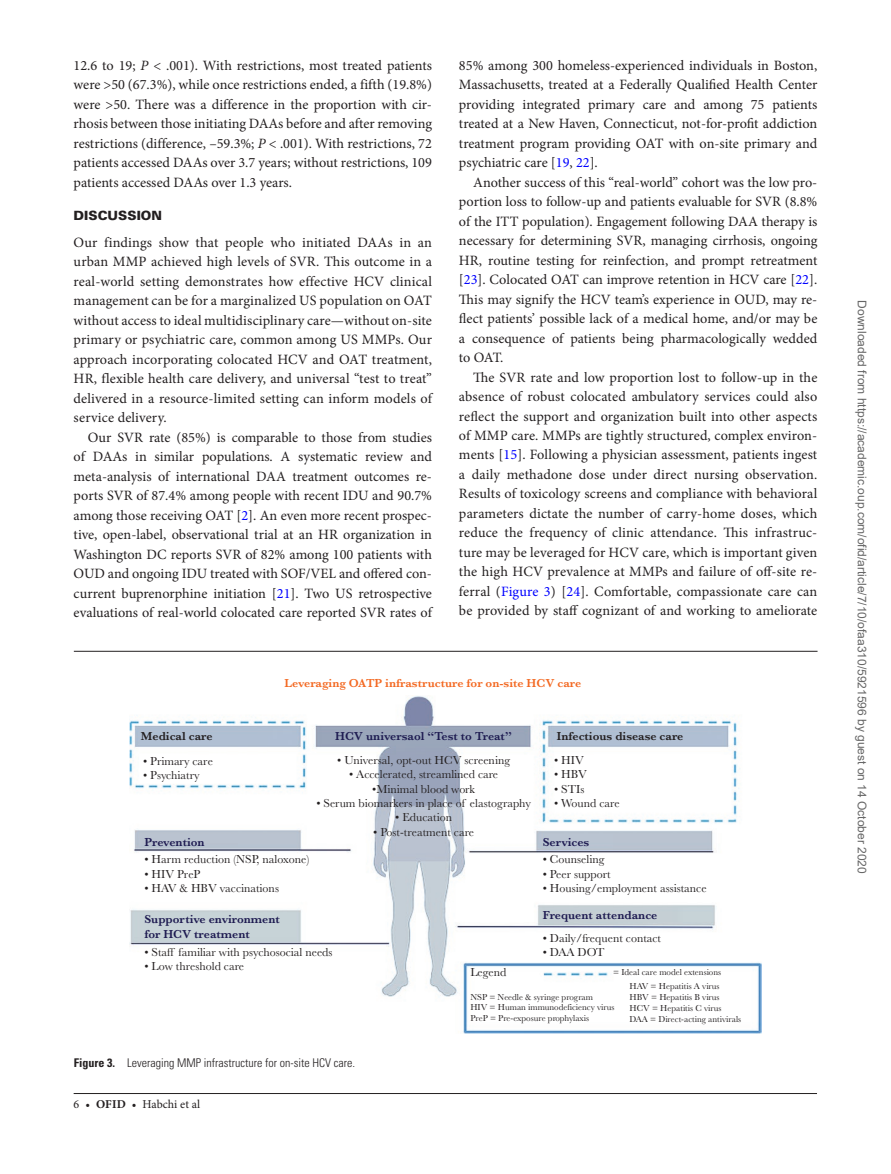
<style>
.page{position:relative;width:891px;height:1174px;background:#fff}
.page>*{position:absolute;margin:0;border:0;box-sizing:border-box;transform-origin:0 0}
.t1{font:14.25px/19.5px "Minion Pro";color:#231f20;text-align:justify}
.t2{font:900 12.75px "Univers LT Std";color:#231f20}
.t3{font:12px "Baskerville MT Std";color:#231f20}
.t4{font:600 12px/14.4px "Baskerville MT Std";color:#1e1b51}
.t5{font:12px "Arial";color:#666}
.t6{font:300 condensed 12px "Univers LT Std";color:#231f20}
.t7{font:600 12px "Baskerville MT Std";color:#f36821}
.t8{font:600 12px "Baskerville MT Std";color:#231f20}
.t9{font:12px "Minion Pro";color:#231f20}
.t10{font:9px/10.8px "Baskerville MT Std";color:#231f20}
.s1{font-style:italic}
.s2{color:#00f}
.s3{font-weight:700}
</style>
<div class="page">
<hr style="left:74px;top:1093px;width:743px;height:1px;background:#231f20">
<hr style="left:74px;top:651px;width:744px;height:1px;background:#231f20">
<img style="left:130px;top:695px;width:632px;height:338px">
<p class="t1" style="left:74px;top:55px;width:360px">12.6 to 19; <span class="s1">P</span> &lt; .001). With restrictions, most treated patients were &gt;50 (67.3%), while once restrictions ended, a fifth (19.8%) were &gt;50. There was a difference in the proportion with cir&shy;rhosis between those initiating DAAs before and after removing restrictions (difference, –59.3%; <span class="s1">P</span> &lt; .001). With restrictions, 72 patients accessed DAAs over 3.7 years; without restrictions, 109 patients accessed DAAs over 1.3 years.</p>
<p class="t2" style="left:74px;top:207px;width:90px">DISCUSSION</p>
<p class="t1" style="left:74px;top:232px;width:360px">Our findings show that people who initiated DAAs in an urban MMP achieved high levels of SVR. This outcome in a real-world setting demonstrates how effective HCV clinical management can be for a marginalized US population on OAT without access to ideal multidisciplinary care—without on-site primary or psychiatric care, common among US MMPs. Our approach incorporating colocated HCV and OAT treatment, HR, flexible health care delivery, and universal “test to treat” delivered in a resource-limited setting can inform models of service delivery.</p>
<p class="t1" style="left:74px;top:427px;width:360px;text-indent:14px">Our SVR rate (85%) is comparable to those from studies of DAAs in similar populations. A systematic review and meta-analysis of international DAA treatment outcomes re&shy;ports SVR of 87.4% among people with recent IDU and 90.7% among those receiving OAT [<span class="s2">2</span>]. An even more recent prospec&shy;tive, open-label, observational trial at an HR organization in Washington DC reports SVR of 82% among 100 patients with OUD and ongoing IDU treated with SOF/VEL and offered con&shy;current buprenorphine initiation [<span class="s2">21</span>]. Two US retrospective evaluations of real-world colocated care reported SVR rates of</p>
<p class="t1" style="left:459px;top:55px;width:360px">85% among 300 homeless-experienced individuals in Boston, Massachusetts, treated at a Federally Qualified Health Center providing integrated primary care and among 75 patients treated at a New Haven, Connecticut, not-for-profit addiction treatment program providing OAT with on-site primary and psychiatric care [<span class="s2">19</span>, <span class="s2">22</span>].</p>
<p class="t1" style="left:459px;top:172px;width:360px;text-indent:14px">Another success of this “real-world” cohort was the low pro&shy;portion loss to follow-up and patients evaluable for SVR (8.8% of the ITT population). Engagement following DAA therapy is necessary for determining SVR, managing cirrhosis, ongoing HR, routine testing for reinfection, and prompt retreatment [<span class="s2">23</span>]. Colocated OAT can improve retention in HCV care [<span class="s2">22</span>].<br>This may signify the HCV team’s experience in OUD, may re&shy;flect patients’ possible lack of a medical home, and/or may be a consequence of patients being pharmacologically wedded to OAT.</p>
<p class="t1" style="left:459px;top:367px;width:360px;text-indent:14px">The SVR rate and low proportion lost to follow-up in the absence of robust colocated ambulatory services could also reflect the support and organization built into other aspects of MMP care. MMPs are tightly structured, complex environ&shy;ments [<span class="s2">15</span>]. Following a physician assessment, patients ingest a daily methadone dose under direct nursing observation.<br>Results of toxicology screens and compliance with behavioral parameters dictate the number of carry-home doses, which reduce the frequency of clinic attendance. This infrastruc&shy;ture may be leveraged for HCV care, which is important given the high HCV prevalence at MMPs and failure of off-site re&shy;ferral (<span class="s2">Figure 3</span>) [<span class="s2">24</span>]. Comfortable, compassionate care can be provided by staff cognizant of and working to ameliorate</p>
<p class="t7" style="left:284px;top:677px;width:298px">Leveraging OATP infrastructure for on-site HCV care</p>
<p class="t8" style="left:141px;top:729px;width:73px">Medical care</p>
<p class="t4" style="left:335px;top:729px;width:178px">HCV universaol “Test to Treat”</p>
<p class="t8" style="left:557px;top:729px;width:128px">Infectious disease care</p>
<p class="t3" style="left:143px;top:754px;width:71px">• Primary care</p>
<p class="t3" style="left:143px;top:768px;width:58px">• Psychiatry</p>
<p class="t4" style="left:144px;top:835px;width:62px">Prevention</p>
<p class="t3" style="left:337px;top:753px;width:174px">• Universal, opt-out HCV screening</p>
<p class="t3" style="left:349px;top:767px;width:151px">• Accelerated, streamlined care</p>
<p class="t3" style="left:372px;top:782px;width:104px">•Minimal blood work</p>
<p class="t3" style="left:316px;top:796px;width:216px">• Serum biomarkers in place of elastography</p>
<p class="t3" style="left:395px;top:811px;width:58px">• Education</p>
<p class="t3" style="left:373px;top:825px;width:102px">• Post-treatment care</p>
<p class="t3" style="left:554px;top:753px;width:31px">• HIV</p>
<p class="t3" style="left:554px;top:767px;width:34px">• HBV</p>
<p class="t3" style="left:554px;top:782px;width:32px">• STIs</p>
<p class="t3" style="left:554px;top:796px;width:67px">• Wound care</p>
<p class="t4" style="left:543px;top:835px;width:48px">Services</p>
<p class="t3" style="left:144px;top:852px;width:166px">• Harm reduction (NSP, naloxone)</p>
<p class="t3" style="left:144px;top:867px;width:57px">• HIV PreP</p>
<p class="t3" style="left:144px;top:881px;width:136px">• HAV &amp; HBV vaccinations</p>
<p class="t4" style="left:144px;top:912px;width:137px">Supportive environment for HCV treatment</p>
<p class="t3" style="left:144px;top:945px;width:190px">• Staff familiar with psychosocial needs</p>
<p class="t3" style="left:144px;top:959px;width:101px">• Low threshold care</p>
<p class="t6" style="left:74px;top:1056px;width:283px"><span class="s3">Figure 3.</span> Leveraging MMP infrastructure for on-site HCV care.</p>
<p class="t9" style="left:74px;top:1096px;width:128px">6 • <span class="s3">ofid</span> • Habchi et al</p>
<p class="t3" style="left:543px;top:852px;width:63px">• Counseling</p>
<p class="t3" style="left:543px;top:867px;width:69px">• Peer support</p>
<p class="t3" style="left:543px;top:881px;width:165px">• Housing/employment assistance</p>
<p class="t4" style="left:543px;top:908px;width:116px">Frequent attendance</p>
<p class="t3" style="left:543px;top:931px;width:120px">• Daily/frequent contact</p>
<p class="t3" style="left:543px;top:945px;width:63px">• DAA DOT</p>
<p class="t3" style="left:470px;top:966px;width:38px">Legend</p>
<p class="t10" style="left:470px;top:991px;width:146px">NSP = Needle &amp; syringe program<br>HIV = Human immunodeficiency virus<br>PreP = Pre-exposure prophylaxis</p>
<p class="t10" style="left:630px;top:981px;width:113px">HAV = Hepatitis A virus<br>HBV = Hepatitis B virus<br>HCV = Hepatitis C virus<br>DAA = Direct-acting antivirals</p>
<p class="t10" style="left:613px;top:967px;width:110px">= Ideal care model extensions</p>
<p class="t5" style="left:866px;top:300px;width:575px;rotate:90deg">Downloaded from https://academic.oup.com/ofid/article/7/10/ofaa310/5921596 by guest on 14 October 2020</p>
</div>
